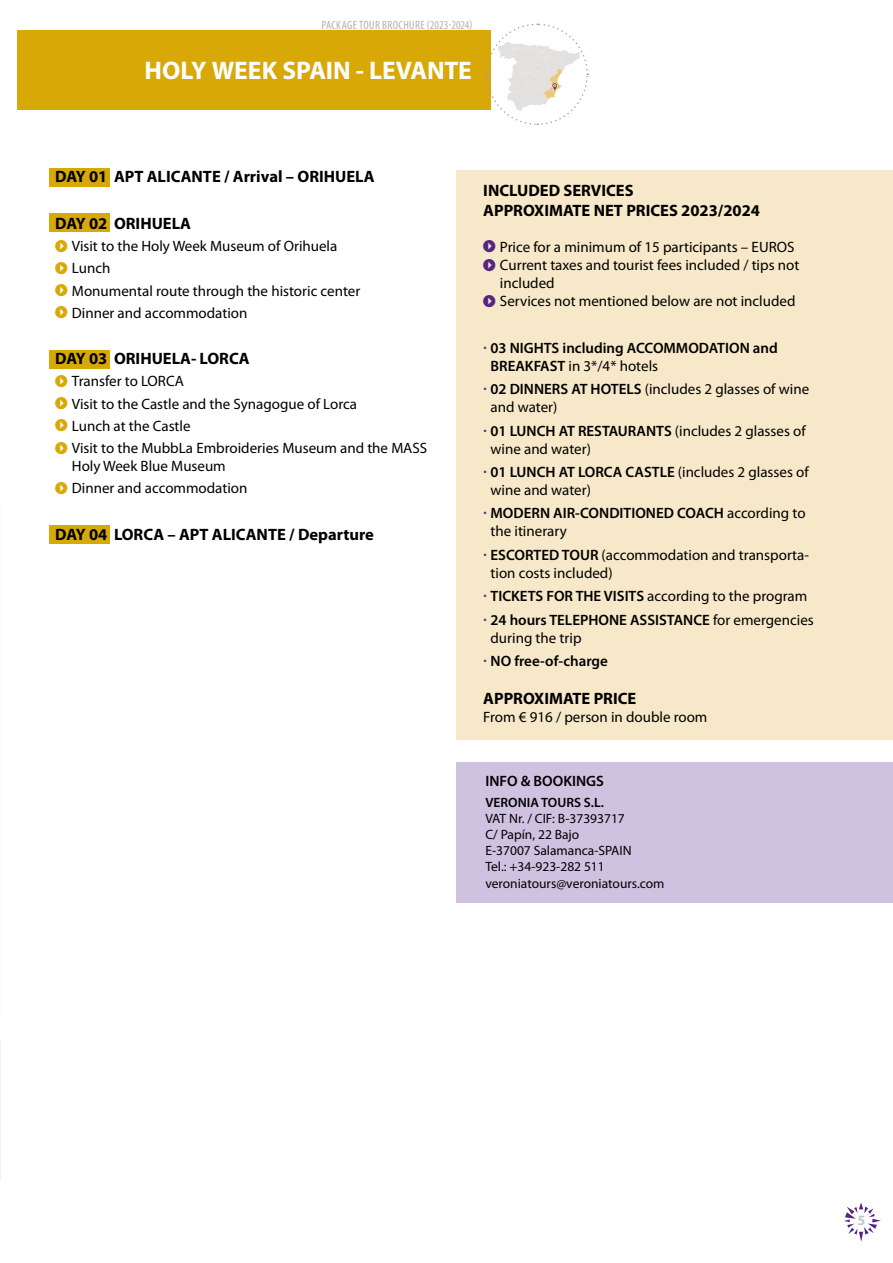
<style>
.page{position:relative;width:893px;height:1263px;background:#fff}
.page>*{position:absolute;margin:0;border:0;box-sizing:border-box;transform-origin:0 0}
.t1{font:700 25.5px "Myriad Pro";letter-spacing:-.005em;color:#fff}
.t2{font:700 16.5px/19.8px "Myriad Pro";color:#000}
.t3{font:15px/22.2px "Myriad Pro";color:#000}
.t4{font:600 15px/18px "Myriad Pro";color:#000}
.t5{font:700 14.25px "Myriad Pro";color:#c6c6c6}
.t6{font:13.5px/16.2px "Myriad Pro";color:#000}
.t7{font:600 13.5px "Myriad Pro";color:#000}
.t8{font:condensed 12px "Myriad Pro";letter-spacing:.025em;color:#b3b2b2}
.s1{font-family:"Arrowstfb";font-size:12px;color:#d8a906}
.s2{font-family:"Arrowstfb";font-size:12px;color:#562583}
.s3{font-weight:400;font-size:19.5px;color:#562583}
.s4{font-weight:400}
.s5{font-size:19.5px;color:#562583}
.s6{font-weight:600}
</style>
<div class="page">
<div style="left:17px;top:30px;width:474px;height:80px;background:#d8a906"></div>
<svg style="left:844px;top:1202px;width:37px;height:40px"></svg>
<div style="left:49px;top:168px;width:60px;height:18px;background:#d8a906"></div>
<div style="left:49px;top:214px;width:60px;height:18px;background:#d8a906"></div>
<div style="left:49px;top:350px;width:60px;height:18px;background:#d8a906"></div>
<div style="left:49px;top:525px;width:60px;height:18px;background:#d8a906"></div>
<div style="left:456px;top:170px;width:437px;height:570px;background:#f6e8c8"></div>
<div style="left:456px;top:762px;width:437px;height:140px;background:#cec2e0"></div>
<svg style="left:486px;top:23px;width:103px;height:102px"></svg>
<p class="t8" style="left:321px;top:18px;width:153px">PACKAGE TOUR BROCHURE (2023-2024)</p>
<h1 class="t1" style="left:145px;top:54px;width:329px">HOLY WEEK SPAIN - LEVANTE</h1>
<p class="t2" style="left:55px;top:166px;width:321px">DAY 01 APT ALICANTE / Arrival – ORIHUELA</p>
<p class="t2" style="left:55px;top:213px;width:137px">DAY 02 ORIHUELA</p>
<p class="t3" style="left:55px;top:235px;width:307px"><span class="s1">I</span> Visit to the Holy Week Museum of Orihuela<br><span class="s1">I</span> Lunch<br><span class="s1">I</span> Monumental route through the historic center<br><span class="s1">I</span> Dinner and accommodation</p>
<p class="t2" style="left:55px;top:348px;width:196px">DAY 03 ORIHUELA- LORCA</p>
<p class="t3" style="left:55px;top:370px;width:373px"><span class="s1">I</span> Transfer to LORCA<br><span class="s1">I</span> Visit to the Castle and the Synagogue of Lorca<br><span class="s1">I</span> Lunch at the Castle<br><span class="s1">I</span> Visit to the MubbLa Embroideries Museum and the MASS</p>
<p class="t3" style="left:55px;top:455px;width:194px;text-align:center">Holy Week Blue Museum<br><span class="s1">I</span> Dinner and accommodation</p>
<p class="t2" style="left:55px;top:524px;width:320px">DAY 04 LORCA – APT ALICANTE / Departure</p>
<p class="t2" style="left:483px;top:180px;width:278px">INCLUDED SERVICES<br>APPROXIMATE NET PRICES 2023/2024</p>
<p class="t3" style="left:483px;top:236px;width:313px"><span class="s2">I</span> Price for a minimum of 15 participants – EUROS</p>
<p class="t3" style="left:483px;top:254px;width:318px"><span class="s2">I</span> Current taxes and tourist fees included / tips not</p>
<p class="t3" style="left:500px;top:272px;width:56px">included</p>
<p class="t3" style="left:483px;top:290px;width:314px"><span class="s2">I</span> Services not mentioned below are not included</p>
<p class="t4" style="left:490px;top:338px;width:289px;text-indent:-7px"><span class="s3">·</span> 03 NIGHTS including ACCOMMODATION and<br>BREAKFAST <span class="s4">in 3*/4* hotels</span></p>
<p class="t3" style="left:490px;top:380px;width:320px;line-height:18px;text-indent:-7px"><span class="s5">·</span> <span class="s6">02 DINNERS AT HOTELS</span> (includes 2 glasses of wine and water)</p>
<p class="t3" style="left:490px;top:421px;width:317px;line-height:18px;text-indent:-7px"><span class="s5">·</span> <span class="s6">01 LUNCH AT RESTAURANTS</span> (includes 2 glasses of wine and water)</p>
<p class="t3" style="left:490px;top:463px;width:320px;line-height:18px;text-indent:-7px"><span class="s5">·</span> <span class="s6">01 LUNCH AT LORCA CASTLE</span> (includes 2 glasses of wine and water)</p>
<p class="t4" style="left:490px;top:504px;width:317px;text-indent:-7px"><span class="s3">·</span> MODERN AIR-CONDITIONED COACH <span class="s4">according to the itinerary</span></p>
<p class="t3" style="left:490px;top:546px;width:320px;line-height:18px;text-indent:-7px"><span class="s5">·</span> <span class="s6">ESCORTED TOUR</span> (accommodation and transporta&shy;tion costs included)</p>
<p class="t4" style="left:483px;top:584px;width:332px;line-height:23.4px"><span class="s3">·</span> TICKETS FOR THE VISITS <span class="s4">according to the program </span><span class="s3">·</span> 24 hours TELEPHONE ASSISTANCE <span class="s4">for emergencies</span></p>
<p class="t4" style="left:483px;top:625px;width:126px;line-height:23.4px;text-indent:7px"><span class="s4">during the trip<br></span><span class="s3">·</span> NO free-of-charge</p>
<p class="t2" style="left:483px;top:688px;width:155px">APPROXIMATE PRICE</p>
<p class="t3" style="left:483px;top:705px;width:226px">From € 916 / person in double room</p>
<p class="t4" style="left:485px;top:772px;width:120px">INFO &amp; BOOKINGS</p>
<p class="t7" style="left:485px;top:793px;width:120px">VERONIA TOURS S.L.</p>
<p class="t6" style="left:485px;top:810px;width:181px">VAT Nr. / CIF: B-37393717<br>C/ Papín, 22 Bajo<br>E-37007 Salamanca-SPAIN<br>Tel.: +34-923-282 511 veroniatours@veroniatours.com</p>
<p class="t5" style="left:857px;top:1210px;width:9px">5</p>
</div>
